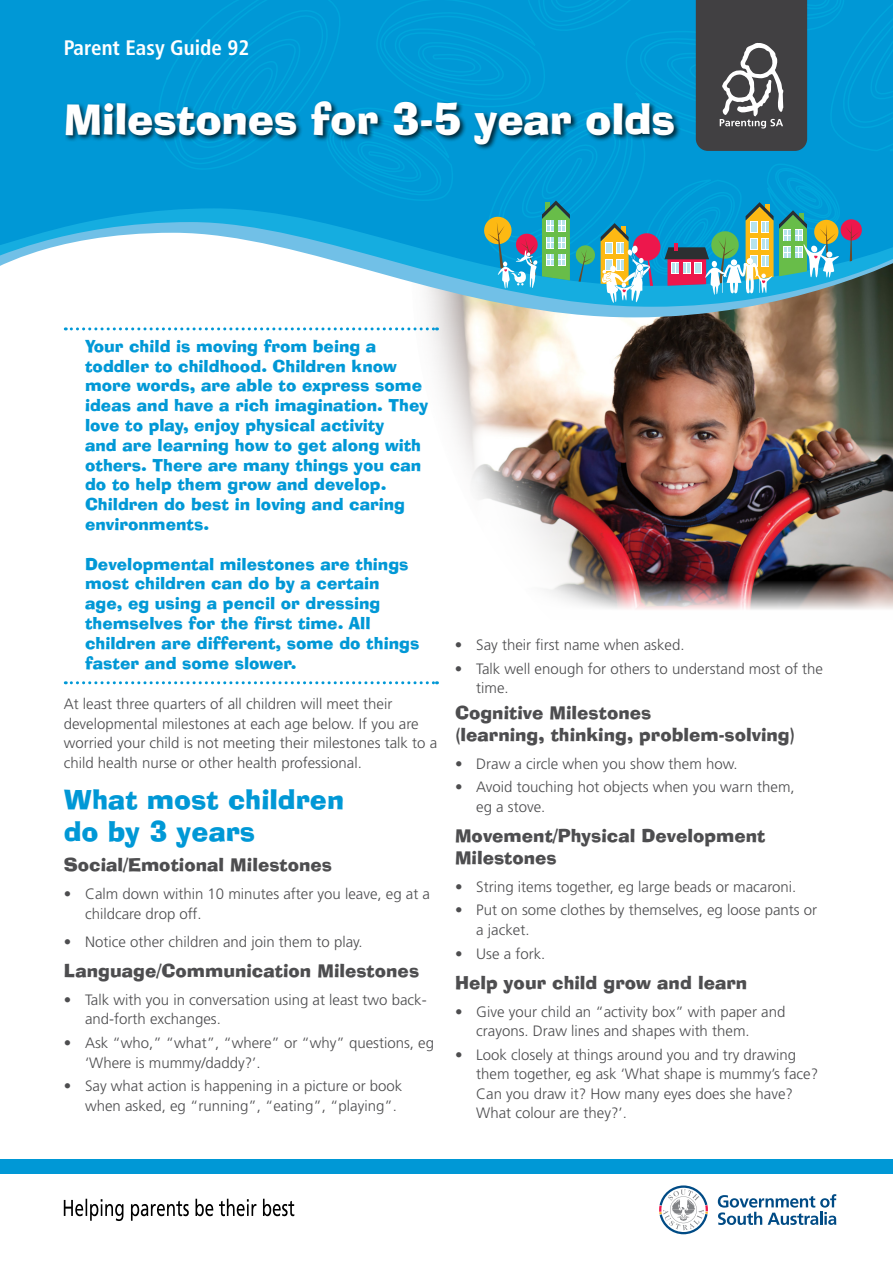
<style>
.page{position:relative;width:893px;height:1263px;background:#fff}
.page>*{position:absolute;margin:0;border:0;box-sizing:border-box;transform-origin:0 0}
.t1{font:42px "Ad Lib BT";letter-spacing:-.01em;color:#fff}
.t2{font:27px/32.4px "Ad Lib BT";color:#0098d6}
.t3{font:700 condensed 21px "Frutiger LT Std";color:#fff}
.t4{font:18px/21.6px "Ad Lib BT";color:#4d4d4f}
.t5{font:16.5px/19.8px "Ad Lib BT";color:#0098d6}
.t6{font:300 15px/19.5px "Frutiger LT Std";color:#4d4d4f}
</style>
<div class="page">
<img style="left:755px;top:317px;width:138px;height:293px">
<img style="left:206px;top:317px;width:549px;height:368px">
<svg style="left:317px;top:317px;width:264px;height:332px"></svg>
<svg style="left:428px;top:307px;width:465px;height:10px;background:#94a5a4"></svg>
<svg style="left:427px;top:303px;width:466px;height:4px;background:#74a5b2"></svg>
<svg style="left:0;top:0;width:133px;height:266px;background:#1aa2da"></svg>
<svg style="left:133px;top:0;width:760px;height:303px;background:#2d9dc7"></svg>
<div style="left:0;top:1159px;width:893px;height:15px;background:#0098d6"></div>
<svg style="left:64px;top:1199px;width:230px;height:22px"></svg>
<svg style="left:718px;top:1194px;width:118px;height:31px"></svg>
<svg style="left:659px;top:1185px;width:49px;height:49px"></svg>
<svg style="left:65px;top:327px;width:372px;height:3px"></svg>
<svg style="left:65px;top:681px;width:372px;height:3px"></svg>
<div style="left:65px;top:100px;width:616px;height:51px;background:#000;opacity:.75"></div>
<h3 class="t3" style="left:64px;top:36px;width:187px">Parent Easy Guide 92</h3>
<h1 class="t1" style="left:64px;top:92px;width:613px">Milestones for 3-5 year olds</h1>
<p class="t5" style="left:85px;top:336px;width:345px">Your child is moving from being a toddler to childhood. Children know more words, are able to express some ideas and have a rich imagination. They love to play, enjoy physical activity<br>and are learning how to get along with others. There are many things you can do to help them grow and develop.<br>Children do best in loving and caring environments.</p>
<p class="t5" style="left:85px;top:554px;width:336px">Developmental milestones are things most children can do by a certain age, eg using a pencil or dressing themselves for the first time. All children are different, some do things faster and some slower.</p>
<p class="t6" style="left:64px;top:695px;width:375px">At least three quarters of all children will meet their developmental milestones at each age below. If you are worried your child is not meeting their milestones talk to a child health nurse or other health professional.</p>
<h2 class="t2" style="left:64px;top:783px;width:282px">What most children do by 3 years</h2>
<p class="t4" style="left:64px;top:854px;width:270px">Social/Emotional Milestones</p>
<p class="t6" style="left:85px;top:884px;width:347px;text-indent:-21px">• Calm down within 10 minutes after you leave, eg at a childcare drop off.</p>
<p class="t6" style="left:64px;top:932px;width:300px">• Notice other children and join them to play.</p>
<p class="t4" style="left:64px;top:959px;width:357px">Language/Communication Milestones</p>
<p class="t6" style="left:85px;top:990px;width:343px;text-indent:-21px">• Talk with you in conversation using at least two back&shy;and-forth exchanges.</p>
<p class="t6" style="left:85px;top:1033px;width:351px;text-indent:-21px">• Ask “who,” “what”, “where” or “why” questions, eg ‘Where is mummy/daddy?’.</p>
<p class="t6" style="left:85px;top:1077px;width:319px;text-indent:-21px">• Say what action is happening in a picture or book when asked, eg “running”, “eating”, “playing”.</p>
<p class="t6" style="left:455px;top:635px;width:231px">• Say their first name when asked.</p>
<p class="t6" style="left:476px;top:659px;width:348px;text-indent:-21px">• Talk well enough for others to understand most of the time.</p>
<p class="t4" style="left:455px;top:702px;width:342px">Cognitive Milestones<br>(learning, thinking, problem-solving)</p>
<p class="t6" style="left:455px;top:754px;width:284px">• Draw a circle when you show them how.</p>
<p class="t6" style="left:476px;top:777px;width:320px;text-indent:-21px">• Avoid touching hot objects when you warn them, eg a stove.</p>
<p class="t4" style="left:455px;top:825px;width:312px">Movement/Physical Development<br>Milestones</p>
<p class="t6" style="left:455px;top:877px;width:343px">• String items together, eg large beads or macaroni.</p>
<p class="t6" style="left:476px;top:900px;width:342px;text-indent:-21px">• Put on some clothes by themselves, eg loose pants or a jacket.</p>
<p class="t6" style="left:455px;top:944px;width:92px">• Use a fork.</p>
<p class="t4" style="left:455px;top:971px;width:294px">Help your child grow and learn</p>
<p class="t6" style="left:476px;top:1002px;width:311px;text-indent:-21px">• Give your child an “activity box” with paper and crayons. Draw lines and shapes with them.</p>
<p class="t6" style="left:476px;top:1045px;width:343px;text-indent:-21px">• Look closely at things around you and try drawing them together, eg ask ‘What shape is mummy’s face?<br>Can you draw it? How many eyes does she have?<br>What colour are they?’.</p>
</div>
